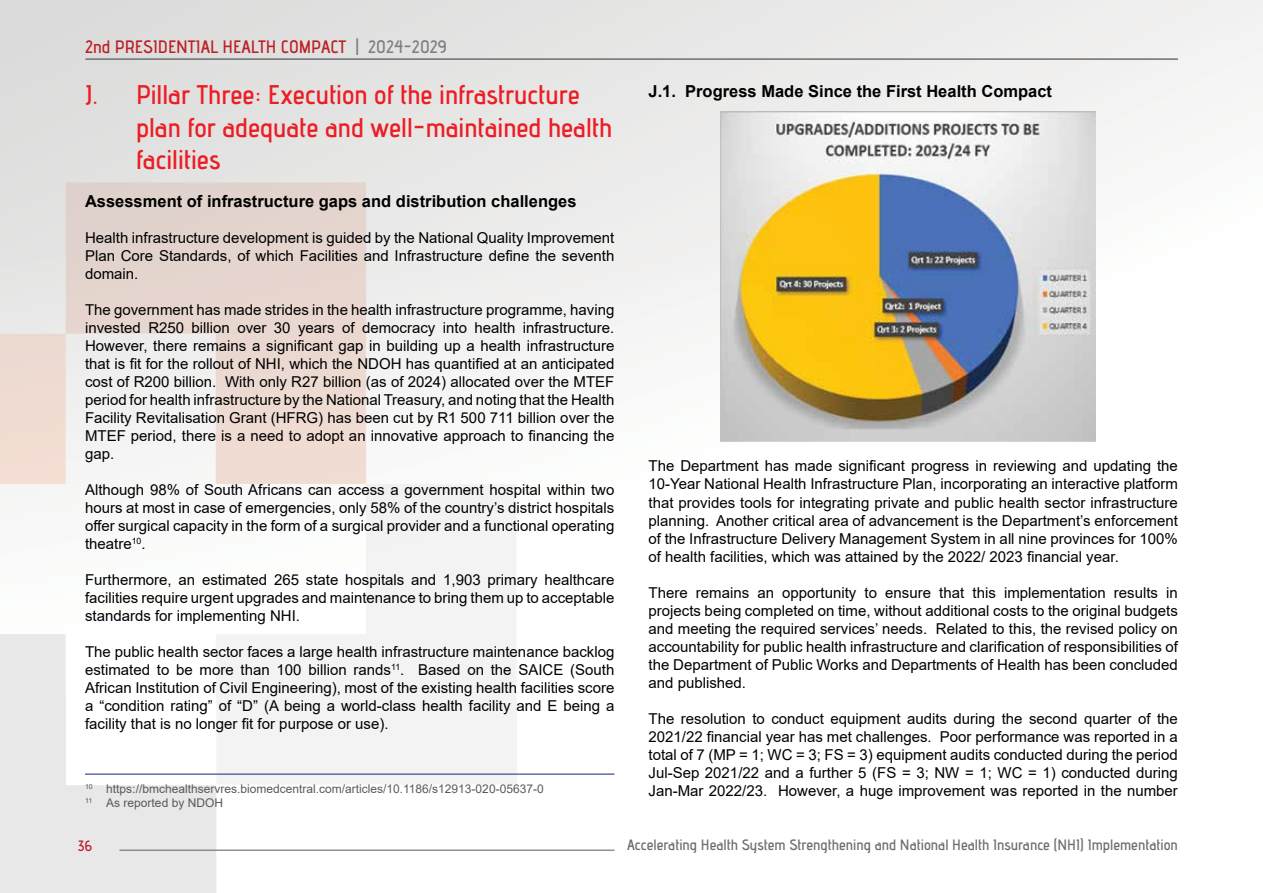
<style>
.page{position:relative;width:1263px;height:893px;background:#fff}
.page>*{position:absolute;margin:0;border:0;box-sizing:border-box;transform-origin:0 0}
.t1{font:27px/32.4px "advent Bd 2";color:#ed1d24}
.t2{font:18px "advent Bd 2";color:#bc2026}
.t3{font:700 16.5px "Arial";color:#000}
.t4{font:15px/18px "Arial";color:#000;text-align:justify}
.t5{font:15px "advent Bd 2";color:#6d6e71}
.t6{font:15px "advent Bd 2";color:#bc2026}
.t7{font:12px/14.4px "Arial";color:#58595b}
.s1{color:#7e7f83}
</style>
<div class="page">
<hr style="left:85px;top:58px;width:1093px;height:2px;background:#6d6e71">
<hr style="left:119px;top:850px;width:495px;height:1px;background:#6d6e71">
<hr style="left:85px;top:773px;width:529px;height:2px;background:#25408f">
<img style="left:720px;top:112px;width:376px;height:329px">
<p class="t2" style="left:85px;top:36px;width:364px">2nd PRESIDENTIAL HEALTH COMPACT <span class="s1">| 2024-2029</span></p>
<h1 class="t1" style="left:136px;top:78px;width:478px;text-indent:-51px">J. Pillar Three: Execution of the infrastructure plan for adequate and well-maintained health facilities</h1>
<p class="t3" style="left:85px;top:189px;width:493px">Assessment of infrastructure gaps and distribution challenges</p>
<p class="t4" style="left:85px;top:229px;width:531px">Health infrastructure development is guided by the National Quality Improvement Plan Core Standards, of which Facilities and Infrastructure define the seventh domain.</p>
<p class="t4" style="left:85px;top:301px;width:531px">The government has made strides in the health infrastructure programme, having invested R250 billion over 30 years of democracy into health infrastructure.<br>However, there remains a significant gap in building up a health infrastructure that is fit for the rollout of NHI, which the NDOH has quantified at an anticipated cost of R200 billion. With only R27 billion (as of 2024) allocated over the MTEF period for health infrastructure by the National Treasury, and noting that the Health Facility Revitalisation Grant (HFRG) has been cut by R1 500 711 billion over the MTEF period, there is a need to adopt an innovative approach to financing the gap.</p>
<p class="t4" style="left:85px;top:481px;width:531px">Although 98% of South Africans can access a government hospital within two hours at most in case of emergencies, only 58% of the country’s district hospitals offer surgical capacity in the form of a surgical provider and a functional operating theatre<sup>10</sup>.</p>
<p class="t4" style="left:85px;top:571px;width:531px">Furthermore, an estimated 265 state hospitals and 1,903 primary healthcare facilities require urgent upgrades and maintenance to bring them up to acceptable standards for implementing NHI.</p>
<p class="t4" style="left:85px;top:643px;width:531px">The public health sector faces a large health infrastructure maintenance backlog estimated to be more than 100 billion rands<sup>11</sup>. Based on the SAICE (South African Institution of Civil Engineering), most of the existing health facilities score a “condition rating” of “D” (A being a world-class health facility and E being a facility that is no longer fit for purpose or use).</p>
<p class="t7" style="left:85px;top:781px;width:460px"><sup>10</sup> https://bmchealthservres.biomedcentral.com/articles/10.1186/s12913-020-05637-0<br><sup>11</sup> As reported by NDOH</p>
<p class="t3" style="left:648px;top:80px;width:405px">J.1. Progress Made Since the First Health Compact</p>
<p class="t4" style="left:648px;top:457px;width:531px">The Department has made significant progress in reviewing and updating the 10-Year National Health Infrastructure Plan, incorporating an interactive platform that provides tools for integrating private and public health sector infrastructure planning. Another critical area of advancement is the Department’s enforcement of the Infrastructure Delivery Management System in all nine provinces for 100% of health facilities, which was attained by the 2022/ 2023 financial year.</p>
<p class="t4" style="left:648px;top:583px;width:531px">There remains an opportunity to ensure that this implementation results in projects being completed on time, without additional costs to the original budgets and meeting the required services’ needs. Related to this, the revised policy on accountability for public health infrastructure and clarification of responsibilities of the Department of Public Works and Departments of Health has been concluded and published.</p>
<p class="t4" style="left:648px;top:709px;width:531px">The resolution to conduct equipment audits during the second quarter of the 2021/22 financial year has met challenges. Poor performance was reported in a total of 7 (MP = 1; WC = 3; FS = 3) equipment audits conducted during the period Jul-Sep 2021/22 and a further 5 (FS = 3; NW = 1; WC = 1) conducted during Jan-Mar 2022/23. However, a huge improvement was reported in the number</p>
<p class="t6" style="left:78px;top:836px;width:16px">36</p>
<p class="t5" style="left:627px;top:835px;width:552px">Accelerating Health System Strengthening and National Health Insurance (NHI) Implementation</p>
</div>
